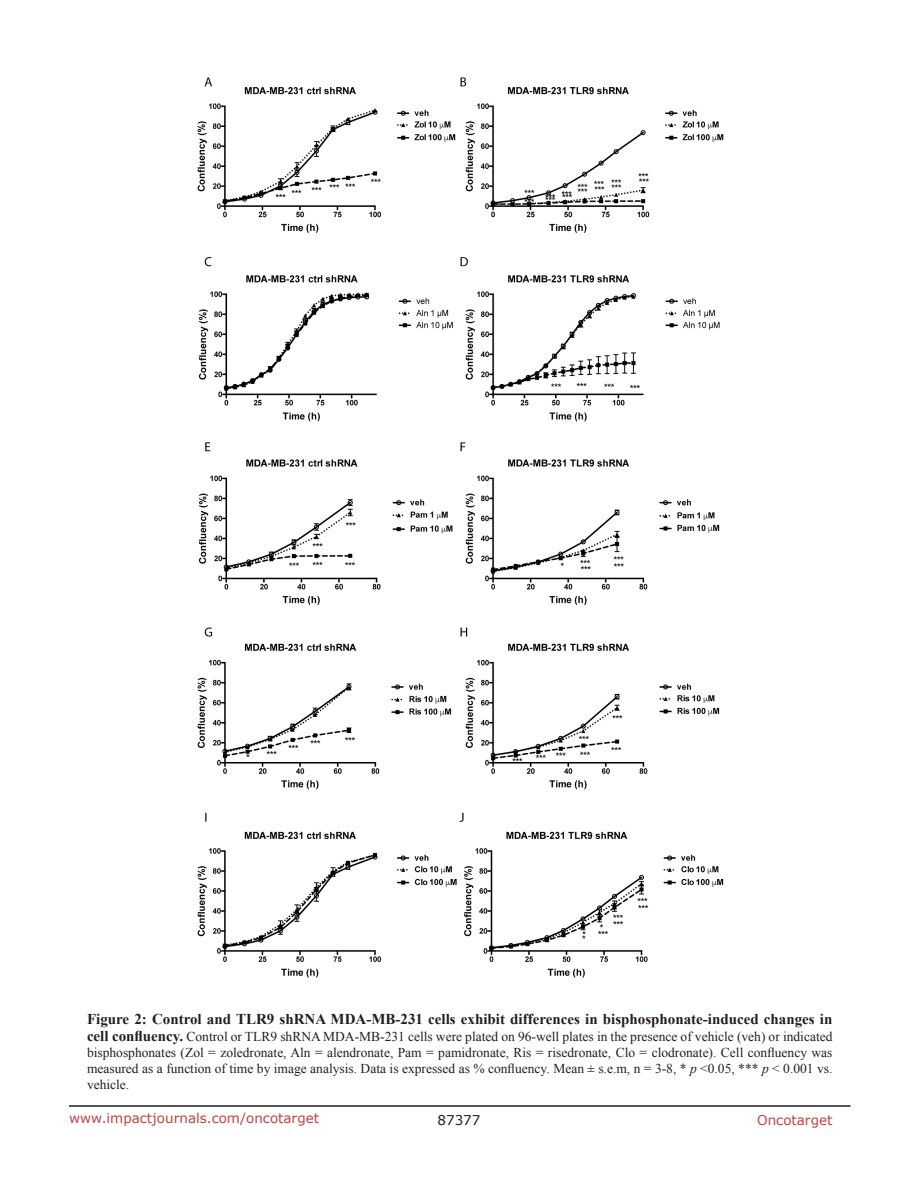
<style>
.page{position:relative;width:918px;height:1188px;background:#fff}
.page>*{position:absolute;margin:0;border:0;box-sizing:border-box;transform-origin:0 0}
.figuretext{font:700 15px "Times New Roman";color:#231f20}
.figuretext-2{font:13.5px/16.2px "Times New Roman";color:#231f20;text-align:justify}
.t1{font:13.5px "Verdana";color:#c24141}
.t2{font:13.5px "Verdana";color:#231f20}
.s1{font-weight:700;font-size:15px}
.s2{font-style:italic}
</style>
<div class="page">
<hr style="left:69px;top:1105px;width:781px;height:2px;background:#231f20">
<img style="left:197px;top:77px;width:527px;height:901px">
<p class="figuretext" style="left:87px;top:1009px;width:747px">Figure 2: Control and TLR9 shRNA MDA-MB-231 cells exhibit differences in bisphosphonate-induced changes in</p>
<p class="figuretext-2" style="left:87px;top:1028px;width:747px"><span class="s1">cell confluency.</span> Control or TLR9 shRNA MDA-MB-231 cells were plated on 96-well plates in the presence of vehicle (veh) or indicated bisphosphonates (Zol = zoledronate, Aln = alendronate, Pam = pamidronate, Ris = risedronate, Clo = clodronate). Cell confluency was measured as a function of time by image analysis. Data is expressed as % confluency. Mean ± s.e.m, n = 3-8, * <span class="s2">p</span> &lt;0.05, *** <span class="s2">p</span> &lt; 0.001 vs. vehicle.</p>
<p class="t1" style="left:69px;top:1109px;width:252px">www.impactjournals.com/oncotarget</p>
<p class="t2" style="left:438px;top:1111px;width:44px">87377</p>
<p class="t1" style="left:757px;top:1111px;width:77px">Oncotarget</p>
</div>
